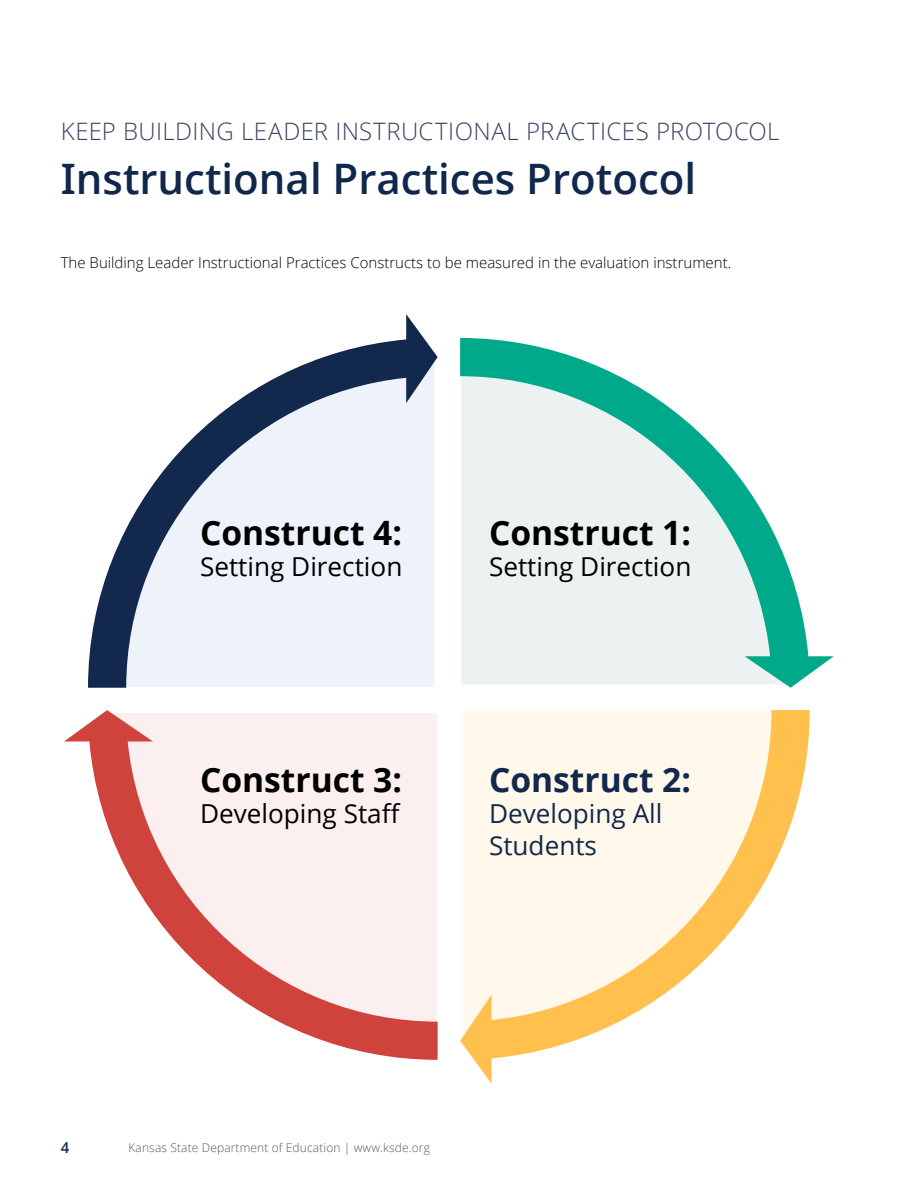
<style>
.page{position:relative;width:918px;height:1188px;background:#fff}
.page>*{position:absolute;margin:0;border:0;box-sizing:border-box;transform-origin:0 0}
.Header_1{font:600 42px "Open Sans";color:#10284c}
.t1{font:700 33.6px "Open Sans";color:#000}
.t2{font:700 33.6px "Open Sans";color:#12284c}
.t3{font:26.1px "Open Sans";color:#000}
.t4{font:26.1px/31.7px "Open Sans";color:#12284c}
.t5{font:300 24px "Open Sans";letter-spacing:.015em;color:#3a4361}
.body_text{font:300 15px "Open Sans";color:#000}
.t6{font:600 15px "Open Sans";color:#10284c}
.t7{font:300 12px "Open Sans";letter-spacing:.01em;color:#58595b}
</style>
<div class="page">
<svg style="left:460px;top:338px;width:374px;height:350px;fill:#ebf2f1"></svg>
<svg style="left:460px;top:710px;width:350px;height:374px;fill:#fff8eb"></svg>
<svg style="left:64px;top:710px;width:374px;height:350px;fill:#fbf0ef"></svg>
<svg style="left:88px;top:314px;width:350px;height:374px;fill:#eef3fb"></svg>
<h3 class="t5" style="left:61px;top:115px;width:720px">KEEP BUILDING LEADER INSTRUCTIONAL PRACTICES PROTOCOL</h3>
<p class="Header_1" style="left:61px;top:150px;width:637px">Instructional Practices Protocol</p>
<p class="body_text" style="left:61px;top:252px;width:672px">The Building Leader Instructional Practices Constructs to be measured in the evaluation instrument.</p>
<p class="t1" style="left:200px;top:509px;width:203px">Construct 4:</p>
<p class="t3" style="left:200px;top:549px;width:204px">Setting Direction</p>
<p class="t1" style="left:200px;top:756px;width:203px">Construct 3:</p>
<p class="t3" style="left:200px;top:796px;width:202px">Developing Staff</p>
<p class="t1" style="left:489px;top:509px;width:203px">Construct 1:</p>
<p class="t3" style="left:489px;top:549px;width:204px">Setting Direction</p>
<p class="t2" style="left:489px;top:756px;width:203px">Construct 2:</p>
<p class="t4" style="left:489px;top:797px;width:175px">Developing All<br>Students</p>
<p class="t6" style="left:61px;top:1137px;width:10px">4</p>
<p class="t7" style="left:129px;top:1139px;width:303px">Kansas State Department of Education | www.ksde.org</p>
</div>
